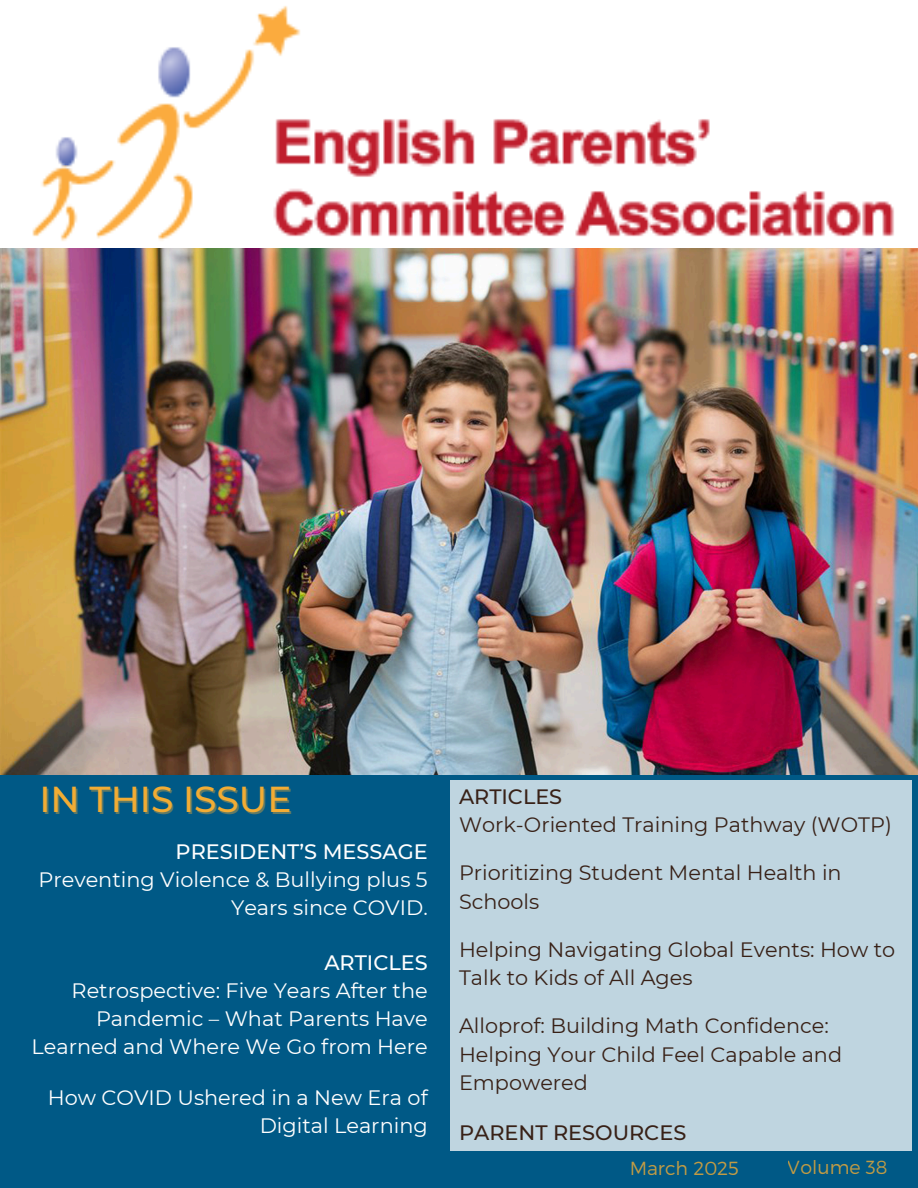
<style>
.page{position:relative;width:918px;height:1188px;background:#fff}
.page>*{position:absolute;margin:0;border:0;box-sizing:border-box;transform-origin:0 0}
.t1{font:500 36px "Montserrat";color:#f2ac34}
.t2{font:20.85px/28.2px "Montserrat";color:#382117}
.t3{font:20.85px/28.2px "Montserrat";color:#fff;text-align:right}
.t4{font:500 20.85px "Montserrat";color:#fff}
.t5{font:500 20.85px "Montserrat";color:#382117}
.t6{font:300 18.9px "Montserrat";color:#f2ac34}
</style>
<div class="page">
<img style="left:0;top:273px;width:918px;height:502px">
<img style="left:0;top:6px;width:918px;height:267px">
<div style="left:0;top:775px;width:918px;height:413px;background:#005986"></div>
<div style="left:450px;top:780px;width:462px;height:370px;background:#bfd5e0"></div>
<p class="t1" style="left:39px;top:778px;width:254px">IN THIS ISSUE</p>
<p class="t4" style="left:176px;top:839px;width:254px">PRESIDENT’S MESSAGE</p>
<h1 class="t3" style="left:38px;top:865px;width:391px">Preventing Violence &amp; Bullying plus 5<br>Years since COVID.</h1>
<p class="t4" style="left:324px;top:950px;width:105px">ARTICLES</p>
<p class="t3" style="left:32px;top:977px;width:398px">Retrospective: Five Years After the<br>Pandemic – What Parents Have<br>Learned and Where We Go from Here</p>
<p class="t3" style="left:48px;top:1084px;width:381px">How COVID Ushered in a New Era of<br>Digital Learning</p>
<p class="t5" style="left:459px;top:784px;width:105px">ARTICLES</p>
<p class="t2" style="left:459px;top:810px;width:434px">Work-Oriented Training Pathway (WOTP)</p>
<p class="t2" style="left:459px;top:859px;width:384px">Prioritizing Student Mental Health in<br>Schools</p>
<p class="t2" style="left:459px;top:935px;width:438px">Helping Navigating Global Events: How to<br>Talk to Kids of All Ages</p>
<p class="t2" style="left:459px;top:1012px;width:371px">Alloprof: Building Math Confidence:</p>
<p class="t2" style="left:459px;top:1040px;width:385px">Helping Your Child Feel Capable and<br>Empowered</p>
<p class="t5" style="left:459px;top:1120px;width:229px">PARENT RESOURCES</p>
<p class="t6" style="left:630px;top:1156px;width:111px">March 2025</p>
<p class="t6" style="left:788px;top:1155px;width:101px">Volume 38</p>
</div>
